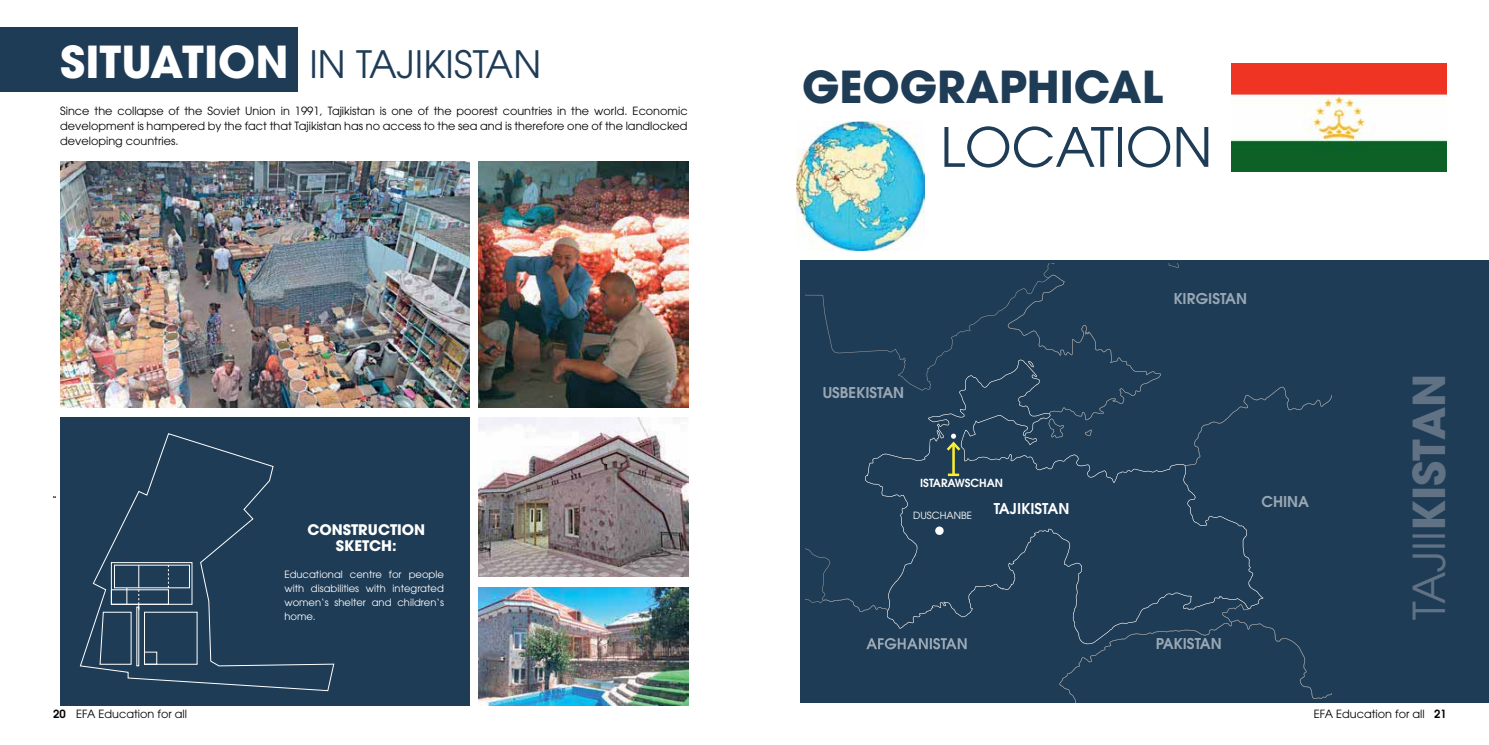
<style>
.page{position:relative;width:1489px;height:745px;background:#fff}
.page>*{position:absolute;margin:0;border:0;box-sizing:border-box;transform-origin:0 0}
.t1{font:53.75px "ITC Avant Garde Pro";color:#1f3c56}
.t2{font:700 43.75px "ITC Avant Garde Pro";color:#1f3c56}
.t3{font:700 43.75px "ITC Avant Garde Pro";color:#607284}
.t4{font:37.5px "ITC Avant Garde Pro";color:#1f3c56}
.t5{font:600 14.75px "ITC Avant Garde Std";color:#9aa8b3}
.t6{font:600 14.75px "ITC Avant Garde Std";color:#fff}
.t7{font:700 14.5px/15.9px "ITC Avant Garde Std";color:#fff;text-align:center}
.t8{font:11.25px/15px "ITC Avant Garde Std";color:#000304;text-align:justify}
.t9{font:600 11.12px "ITC Avant Garde Std";color:#fff}
.t10{font:10px/13.8px "ITC Avant Garde Std";color:#fff;text-align:justify}
.t11{font:9.88px "ITC Avant Garde Std";color:#fff}
.s1{font-weight:700;font-size:43.75px;color:#fff}
.s2{font-weight:600}
.s3{font-weight:400}
</style>
<div class="page">
<div style="left:800px;top:260px;width:688px;height:442px;background:#1f3c56"></div>
<svg style="left:960px;top:264px;width:219px;height:95px"></svg>
<svg style="left:865px;top:359px;width:398px;height:260px"></svg>
<svg style="left:866px;top:619px;width:465px;height:83px"></svg>
<div style="left:823px;top:386px;width:80px;height:12px;background:#1f3c56"></div>
<div style="left:1174px;top:293px;width:71px;height:11px;background:#1f3c56"></div>
<div style="left:1156px;top:637px;width:64px;height:12px;background:#1f3c56"></div>
<div style="left:1261px;top:495px;width:47px;height:11px;background:#1f3c56"></div>
<div style="left:935px;top:526px;width:8px;height:8px;background:#fff;border-radius:50%"></div>
<hr style="left:952px;top:443px;width:2px;height:31px;background:#fdef30">
<svg style="left:944px;top:433px;width:18px;height:20px"></svg>
<svg style="left:947px;top:473px;width:12px;height:3px"></svg>
<img style="left:1231px;top:63px;width:215px;height:108px">
<img style="left:478px;top:161px;width:210px;height:246px">
<div style="left:0;top:27px;width:298px;height:65px;background:#1f3c56"></div>
<img style="left:796px;top:122px;width:128px;height:128px">
<div style="left:60px;top:417px;width:409px;height:288px;background:#1f3c56"></div>
<svg style="left:80px;top:433px;width:254px;height:257px"></svg>
<svg style="left:99px;top:564px;width:91px;height:102px"></svg>
<img style="left:60px;top:161px;width:409px;height:246px">
<img style="left:478px;top:417px;width:210px;height:158px">
<img style="left:478px;top:587px;width:210px;height:118px">
<h3 class="t4" style="left:60px;top:47px;width:482px"><span class="s1">SITUATION</span> IN TAJIKISTAN</h3>
<p class="t8" style="left:60px;top:104px;width:629px">Since the collapse of the Soviet Union in 1991, Tajikistan is one of the poorest countries in the world. Economic development is hampered by the fact that Tajikistan has no access to the sea and is therefore one of the landlocked developing countries.</p>
<p class="t8" style="left:53px;top:706px;width:135px"><span class="s2">20</span> EFA Education for all</p>
<p class="t7" style="left:307px;top:522px;width:119px">CONSTRUCTION<br>SKETCH:</p>
<p class="t10" style="left:284px;top:568px;width:161px">Educational centre for people with disabilities with integrated women‘s shelter and children‘s home.</p>
<h2 class="t2" style="left:802px;top:62px;width:362px">GEOGRAPHICAL</h2>
<h1 class="t1" style="left:940px;top:122px;width:274px">LOCATION</h1>
<h3 class="t5" style="left:822px;top:385px;width:83px">USBEKISTAN</h3>
<p class="t9" style="left:920px;top:477px;width:84px">ISTARAWSCHAN</p>
<p class="t11" style="left:913px;top:510px;width:61px">DUSCHANBE</p>
<h3 class="t6" style="left:993px;top:502px;width:77px">TAJIKISTAN</h3>
<h3 class="t5" style="left:1173px;top:292px;width:75px">KIRGISTAN</h3>
<h3 class="t5" style="left:1155px;top:636px;width:67px">PAKISTAN</h3>
<h3 class="t5" style="left:1261px;top:494px;width:49px">CHINA</h3>
<h2 class="t3" style="left:1404px;top:619px;width:247px;rotate:-90deg"><span class="s3">TAJII</span>KISTAN</h2>
<p class="t8" style="left:1313px;top:706px;width:134px">EFA Education for all <span class="s2">21</span></p>
</div>
